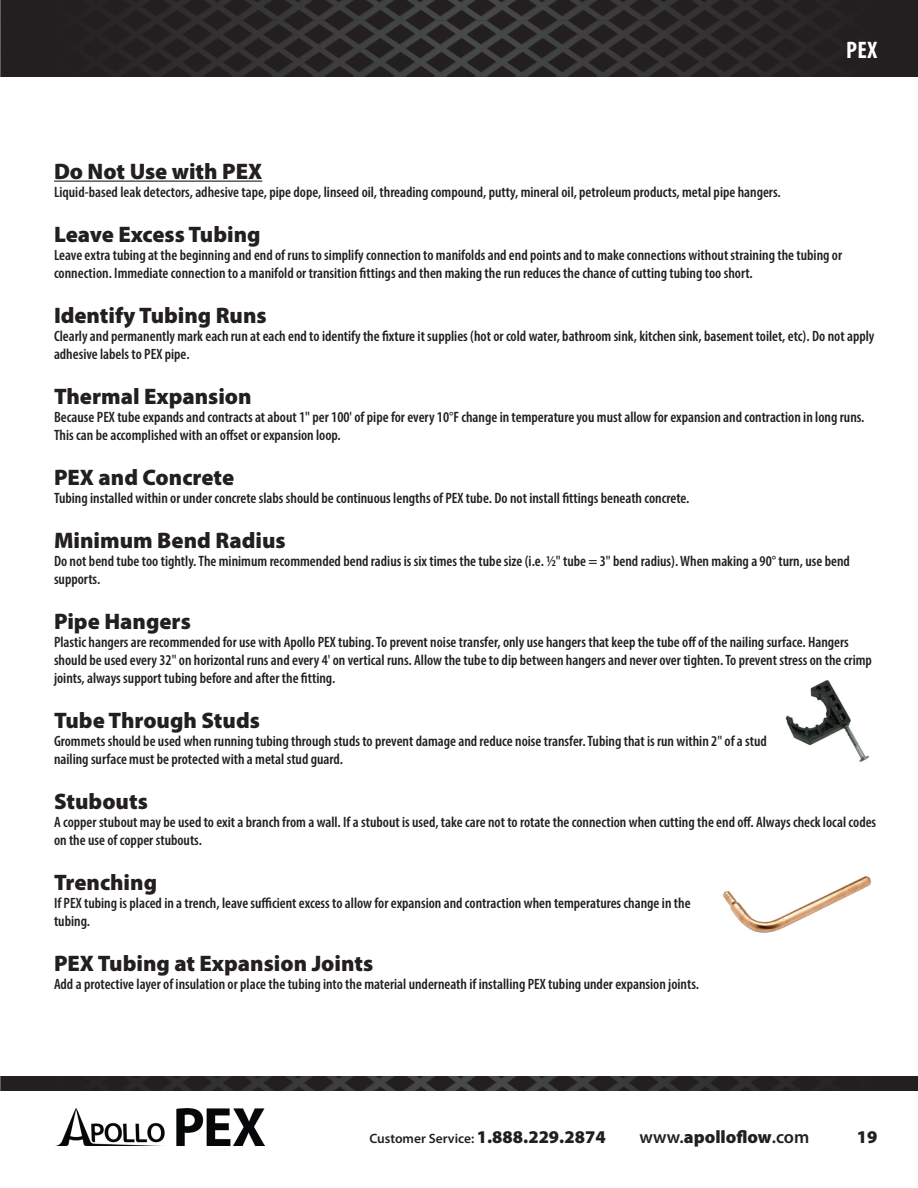
<style>
.page{position:relative;width:918px;height:1188px;background:#fff}
.page>*{position:absolute;margin:0;border:0;box-sizing:border-box;transform-origin:0 0}
.t1{font:700 condensed 24px "Myriad Pro";color:#fff}
.t2{font:900 22.5px "Myriad Pro";color:#231f20}
.t3{font:900 18px "Myriad Pro";color:#231f20}
.t4{font:600 condensed 15px/18px "Myriad Pro";color:#231f20}
.t5{font:600 13.5px "Myriad Pro";color:#231f20}
.s1{font-weight:900;font-size:18px}
.s2{font-weight:600}
</style>
<div class="page">
<hr style="left:54px;top:181px;width:208px;height:1px;background:#231f20">
<img style="left:785px;top:680px;width:85px;height:82px">
<img style="left:723px;top:876px;width:148px;height:57px">
<img style="left:0;top:0;width:918px;height:76px">
<img style="left:0;top:1077px;width:918px;height:13px">
<img style="left:55px;top:1108px;width:210px;height:38px">
<p class="t1" style="left:846px;top:35px;width:33px">PEX</p>
<p class="t2" style="left:54px;top:156px;width:210px">Do Not Use with PEX</p>
<p class="t4" style="left:54px;top:183px;width:728px">Liquid-based leak detectors, adhesive tape, pipe dope, linseed oil, threading compound, putty, mineral oil, petroleum products, metal pipe hangers.</p>
<p class="t2" style="left:54px;top:219px;width:208px">Leave Excess Tubing</p>
<p class="t4" style="left:54px;top:246px;width:790px">Leave extra tubing at the beginning and end of runs to simplify connection to manifolds and end points and to make connections without straining the tubing or connection. Immediate connection to a manifold or transition fittings and then making the run reduces the chance of cutting tubing too short.</p>
<p class="t2" style="left:54px;top:300px;width:214px">Identify Tubing Runs</p>
<p class="t4" style="left:54px;top:327px;width:822px">Clearly and permanently mark each run at each end to identify the fixture it supplies (hot or cold water, bathroom sink, kitchen sink, basement toilet, etc). Do not apply adhesive labels to PEX pipe.</p>
<p class="t2" style="left:54px;top:381px;width:199px">Thermal Expansion</p>
<p class="t4" style="left:54px;top:408px;width:812px">Because PEX tube expands and contracts at about 1" per 100' of pipe for every 10°F change in temperature you must allow for expansion and contraction in long runs.<br>This can be accomplished with an offset or expansion loop.</p>
<p class="t2" style="left:54px;top:462px;width:182px">PEX and Concrete</p>
<p class="t4" style="left:54px;top:489px;width:637px">Tubing installed within or under concrete slabs should be continuous lengths of PEX tube. Do not install fittings beneath concrete.</p>
<p class="t2" style="left:54px;top:525px;width:233px">Minimum Bend Radius</p>
<p class="t4" style="left:54px;top:552px;width:797px">Do not bend tube too tightly. The minimum recommended bend radius is six times the tube size (i.e. ½" tube = 3" bend radius). When making a 90° turn, use bend supports.</p>
<p class="t2" style="left:54px;top:606px;width:138px">Pipe Hangers</p>
<p class="t4" style="left:54px;top:633px;width:819px">Plastic hangers are recommended for use with Apollo PEX tubing. To prevent noise transfer, only use hangers that keep the tube off of the nailing surface. Hangers should be used every 32" on horizontal runs and every 4' on vertical runs. Allow the tube to dip between hangers and never over tighten. To prevent stress on the crimp joints, always support tubing before and after the fitting.</p>
<p class="t2" style="left:54px;top:705px;width:207px">Tube Through Studs</p>
<p class="t4" style="left:54px;top:732px;width:714px">Grommets should be used when running tubing through studs to prevent damage and reduce noise transfer. Tubing that is run within 2" of a stud nailing surface must be protected with a metal stud guard.</p>
<p class="t2" style="left:54px;top:786px;width:95px">Stubouts</p>
<p class="t4" style="left:54px;top:813px;width:824px">A copper stubout may be used to exit a branch from a wall. If a stubout is used, take care not to rotate the connection when cutting the end off. Always check local codes on the use of copper stubouts.</p>
<p class="t2" style="left:54px;top:867px;width:105px">Trenching</p>
<p class="t4" style="left:54px;top:894px;width:638px">If PEX tubing is placed in a trench, leave sufficient excess to allow for expansion and contraction when temperatures change in the tubing.</p>
<p class="t2" style="left:54px;top:948px;width:321px">PEX Tubing at Expansion Joints</p>
<p class="t4" style="left:54px;top:975px;width:647px">Add a protective layer of insulation or place the tubing into the material underneath if installing PEX tubing under expansion joints.</p>
<p class="t5" style="left:369px;top:1129px;width:238px">Customer Service: <span class="s1">1.888.229.2874</span></p>
<p class="t3" style="left:639px;top:1125px;width:172px"><span class="s2">www.</span>apolloflow<span class="s2">.com</span></p>
<p class="t3" style="left:857px;top:1125px;width:22px">19</p>
</div>
